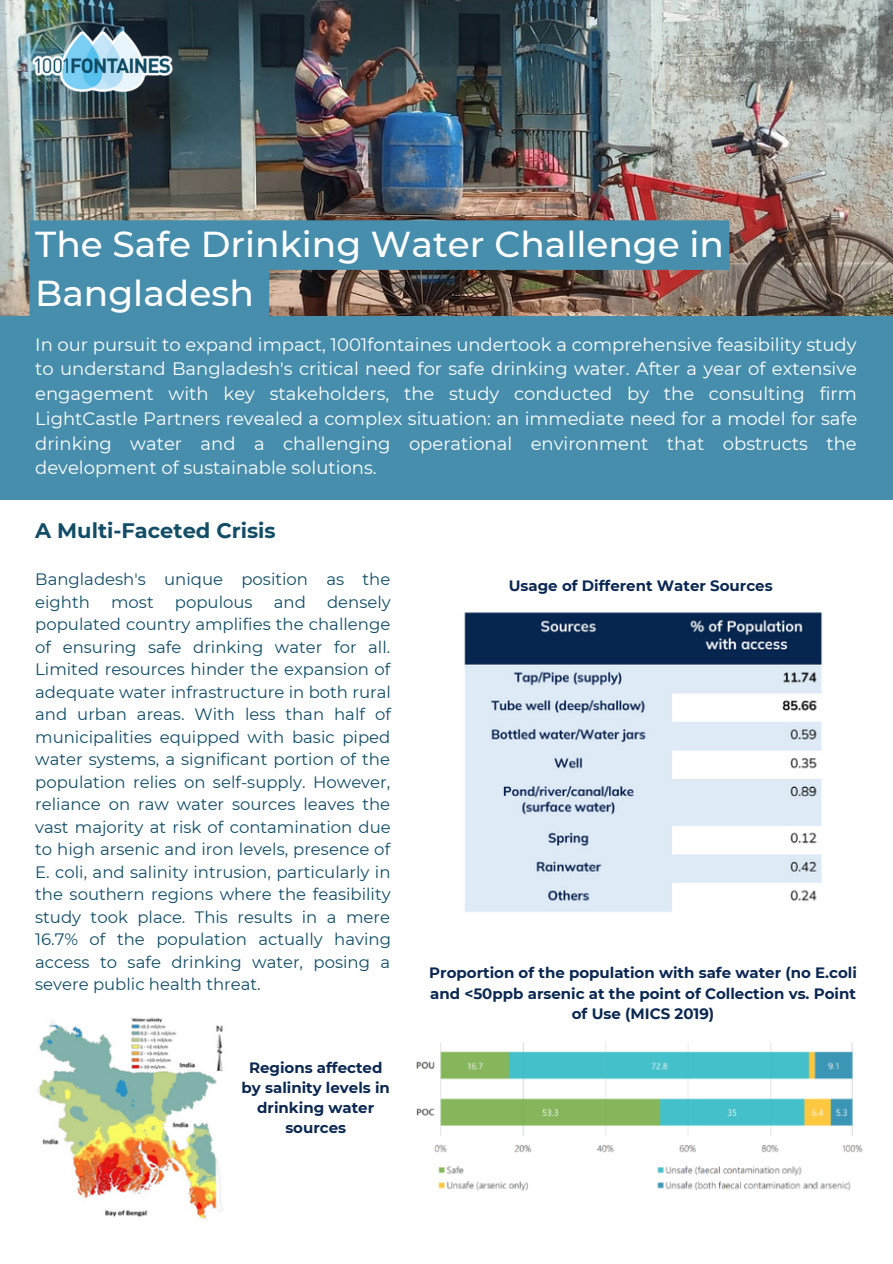
<style>
.page{position:relative;width:893px;height:1264px;background:#fff}
.page>*{position:absolute;margin:0;border:0;box-sizing:border-box;transform-origin:0 0}
.t1{font:500 36px/49.5px "Montserrat";color:#fff}
.t2{font:700 21px "Montserrat";color:#124d66}
.t3{font:18px/24.8px "Montserrat";color:#fff;text-align:justify}
.t4{font:16.5px/22.5px "Montserrat";color:#124d66}
.t5{font:700 15px/20.2px "Montserrat";color:#0b2852;text-align:center}
</style>
<div class="page">
<img style="left:0;top:0;width:892px;height:316px">
<div style="left:0;top:316px;width:892px;height:183px;background:#478ead"></div>
<img style="left:21px;top:20px;width:162px;height:84px">
<img style="left:464px;top:612px;width:359px;height:300px">
<img style="left:416px;top:1042px;width:447px;height:149px">
<img style="left:37px;top:1018px;width:186px;height:202px">
<svg style="left:29px;top:220px;width:700px;height:99px;background:#547e8f"></svg>
<p class="t1" style="left:35px;top:219px;width:690px">The Safe Drinking Water Challenge in<br>Bangladesh</p>
<p class="t3" style="left:35px;top:332px;width:823px">In our pursuit to expand impact, 1001fontaines undertook a comprehensive feasibility study to understand Bangladesh's critical need for safe drinking water. After a year of extensive engagement with key stakeholders, the study conducted by the consulting firm LightCastle Partners revealed a complex situation: an immediate need for a model for safe drinking water and a challenging operational environment that obstructs the development of sustainable solutions.</p>
<p class="t2" style="left:35px;top:518px;width:242px">A Multi-Faceted Crisis</p>
<p class="t4" style="left:35px;top:568px;width:356px">Bangladesh's unique position as the eighth</p>
<p class="t4" style="left:35px;top:590px;width:357px;text-align:justify;text-indent:292px">densely populated country amplifies the challenge of ensuring safe drinking water for all.<br>Limited resources hinder the expansion of adequate water infrastructure in both rural and urban areas. With less than half of municipalities equipped with basic piped water systems, a significant portion of the population relies on self-supply. However, reliance on raw water sources leaves the vast majority at risk of contamination due to high arsenic and iron levels, presence of E. coli, and salinity intrusion, particularly in the southern regions where the feasibility study took place. This results in a mere 16.7% of the population actually having access to safe drinking water, posing a severe public health threat.</p>
<p class="t4" style="left:111px;top:590px;width:44px">most</p>
<p class="t4" style="left:175px;top:590px;width:79px">populous</p>
<p class="t4" style="left:274px;top:590px;width:34px">and</p>
<p class="t5" style="left:241px;top:1057px;width:150px">Regions affected by salinity levels in drinking water sources</p>
<p class="t5" style="left:508px;top:575px;width:265px">Usage of Different Water Sources</p>
<p class="t5" style="left:429px;top:962px;width:429px">Proportion of the population with safe water (no E.coli and &lt;50ppb arsenic at the point of Collection vs. Point of Use (MICS 2019)</p>
</div>
